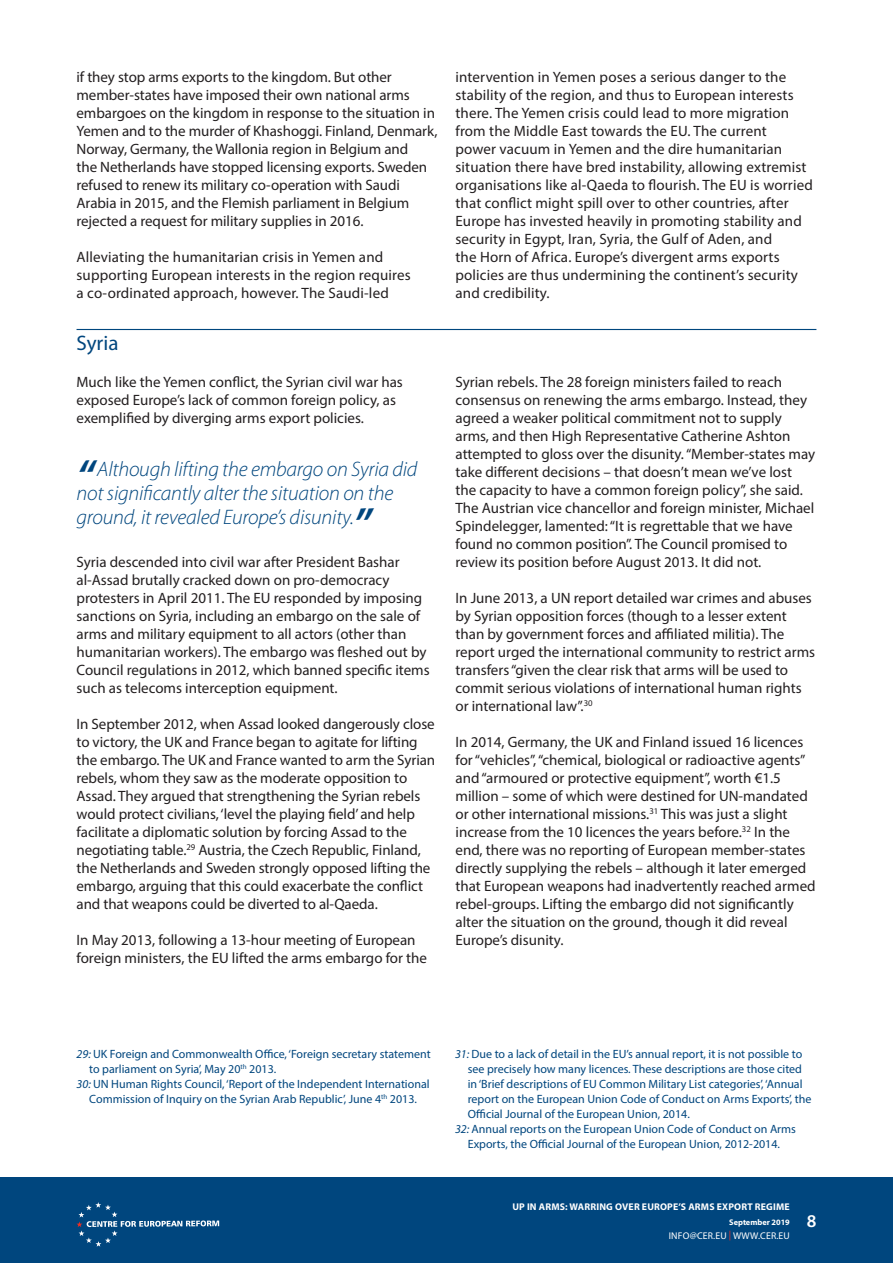
<style>
.page{position:relative;width:893px;height:1263px;background:#fff}
.page>*{position:absolute;margin:0;border:0;box-sizing:border-box;transform-origin:0 0}
.t1{font:italic 300 21px/24px "Myriad Pro";letter-spacing:-.01em;color:#00467e}
.Section_Breaks{font:21px "Myriad Pro";color:#00467e}
.t2{font:600 18px "Myriad Pro";color:#fff}
.Body_Copy{font:15px/18px "Myriad Pro";color:#231f20}
.Footnotes{font:12px/15px "Myriad Pro";color:#00467e}
.t3{font:700 9.75px "Myriad Pro";letter-spacing:.02em;color:#fff}
.t4{font:9.75px "Myriad Pro";letter-spacing:.02em;color:#fff}
.t5{font:700 8.25px "Myriad Pro";color:#fff}
.s1{font-weight:600;font-size:45px}
.s2{font-style:italic}
.s3{color:#ee2e22}
</style>
<div class="page">
<div style="left:0;top:1178px;width:893px;height:85px;background:#00467e"></div>
<svg style="left:77px;top:1202px;width:142px;height:45px"></svg>
<hr style="left:77px;top:329px;width:739px;height:1px;background:#00467e">
<p class="Body_Copy" style="left:77px;top:68px;width:362px">if they stop arms exports to the kingdom. But other member-states have imposed their own national arms embargoes on the kingdom in response to the situation in Yemen and to the murder of Khashoggi. Finland, Denmark, Norway, Germany, the Wallonia region in Belgium and<br>the Netherlands have stopped licensing exports. Sweden refused to renew its military co-operation with Saudi Arabia in 2015, and the Flemish parliament in Belgium rejected a request for military supplies in 2016.</p>
<p class="Body_Copy" style="left:77px;top:248px;width:336px">Alleviating the humanitarian crisis in Yemen and supporting European interests in the region requires a co-ordinated approach, however. The Saudi-led</p>
<p class="Section_Breaks" style="left:77px;top:330px;width:44px">Syria</p>
<p class="Body_Copy" style="left:77px;top:373px;width:328px">Much like the Yemen conflict, the Syrian civil war has exposed Europe’s lack of common foreign policy, as exemplified by diverging arms export policies.</p>
<p class="t1" style="left:77px;top:457px;width:342px"><span class="s1">“</span>Although lifting the embargo on Syria did not significantly alter the situation on the ground, it revealed Europe’s disunity.<span class="s1">”</span></p>
<p class="Body_Copy" style="left:77px;top:553px;width:355px">Syria descended into civil war after President Bashar al-Assad brutally cracked down on pro-democracy protesters in April 2011. The EU responded by imposing sanctions on Syria, including an embargo on the sale of arms and military equipment to all actors (other than humanitarian workers). The embargo was fleshed out by Council regulations in 2012, which banned specific items such as telecoms interception equipment.</p>
<p class="Body_Copy" style="left:77px;top:715px;width:360px">In September 2012, when Assad looked dangerously close to victory, the UK and France began to agitate for lifting the embargo. The UK and France wanted to arm the Syrian rebels, whom they saw as the moderate opposition to Assad. They argued that strengthening the Syrian rebels would protect civilians, ‘level the playing field’ and help facilitate a diplomatic solution by forcing Assad to the negotiating table.<sup>29</sup> Austria, the Czech Republic, Finland, the Netherlands and Sweden strongly opposed lifting the embargo, arguing that this could exacerbate the conflict and that weapons could be diverted to al-Qaeda.</p>
<p class="Body_Copy" style="left:77px;top:931px;width:352px">In May 2013, following a 13-hour meeting of European foreign ministers, the EU lifted the arms embargo for the</p>
<p class="Body_Copy" style="left:455px;top:68px;width:359px">intervention in Yemen poses a serious danger to the stability of the region, and thus to European interests there. The Yemen crisis could lead to more migration from the Middle East towards the EU. The current<br>power vacuum in Yemen and the dire humanitarian situation there have bred instability, allowing extremist organisations like al-Qaeda to flourish. The EU is worried that conflict might spill over to other countries, after Europe has invested heavily in promoting stability and security in Egypt, Iran, Syria, the Gulf of Aden, and<br>the Horn of Africa. Europe’s divergent arms exports policies are thus undermining the continent’s security and credibility.</p>
<p class="Body_Copy" style="left:455px;top:373px;width:361px">Syrian rebels. The 28 foreign ministers failed to reach consensus on renewing the arms embargo. Instead, they agreed a weaker political commitment not to supply arms, and then High Representative Catherine Ashton attempted to gloss over the disunity. “Member-states may take different decisions – that doesn’t mean we’ve lost the capacity to have a common foreign policy”, she said.<br>The Austrian vice chancellor and foreign minister, Michael Spindelegger, lamented: “It is regrettable that we have found no common position”. The Council promised to review its position before August 2013. It did not.</p>
<p class="Body_Copy" style="left:455px;top:589px;width:361px">In June 2013, a UN report detailed war crimes and abuses by Syrian opposition forces (though to a lesser extent than by government forces and affiliated militia). The report urged the international community to restrict arms transfers “given the clear risk that arms will be used to commit serious violations of international human rights or international law”.<sup>30</sup></p>
<p class="Body_Copy" style="left:455px;top:733px;width:362px">In 2014, Germany, the UK and Finland issued 16 licences for “vehicles”, “chemical, biological or radioactive agents” and “armoured or protective equipment”, worth €1.5 million – some of which were destined for UN-mandated or other international missions.<sup>31</sup> This was just a slight increase from the 10 licences the years before.<sup>32</sup> In the end, there was no reporting of European member-states directly supplying the rebels – although it later emerged that European weapons had inadvertently reached armed rebel-groups. Lifting the embargo did not significantly alter the situation on the ground, though it did reveal Europe’s disunity.</p>
<p class="Footnotes" style="left:89px;top:1046px;width:343px;text-indent:-13px"><span class="s2">29:</span> UK Foreign and Commonwealth Office, ‘Foreign secretary statement to parliament on Syria’, May 20<sup>th</sup> 2013.</p>
<p class="Footnotes" style="left:77px;top:1076px;width:355px;text-align:center"><span class="s2">30:</span> UN Human Rights Council, ‘Report of the Independent International<br>Commission of Inquiry on the Syrian Arab Republic’, June 4<sup>th</sup> 2013.</p>
<p class="Footnotes" style="left:468px;top:1046px;width:345px;text-indent:-13px"><span class="s2">31:</span> Due to a lack of detail in the EU’s annual report, it is not possible to see precisely how many licences. These descriptions are those cited in ‘Brief descriptions of EU Common Military List categories’, ‘Annual report on the European Union Code of Conduct on Arms Exports’, the Official Journal of the European Union, 2014.</p>
<p class="Footnotes" style="left:455px;top:1121px;width:343px;text-align:center"><span class="s2">32:</span> Annual reports on the European Union Code of Conduct on Arms<br>Exports, the Official Journal of the European Union, 2012-2014.</p>
<p class="t3" style="left:512px;top:1200px;width:279px">UP IN ARMS: WARRING OVER EUROPE’S ARMS EXPORT REGIME</p>
<p class="t5" style="left:729px;top:1217px;width:62px">September 2019</p>
<p class="t4" style="left:669px;top:1229px;width:123px">INFO@CER.EU <span class="s3">|</span> WWW.CER.EU</p>
<p class="t2" style="left:807px;top:1210px;width:11px">8</p>
</div>
